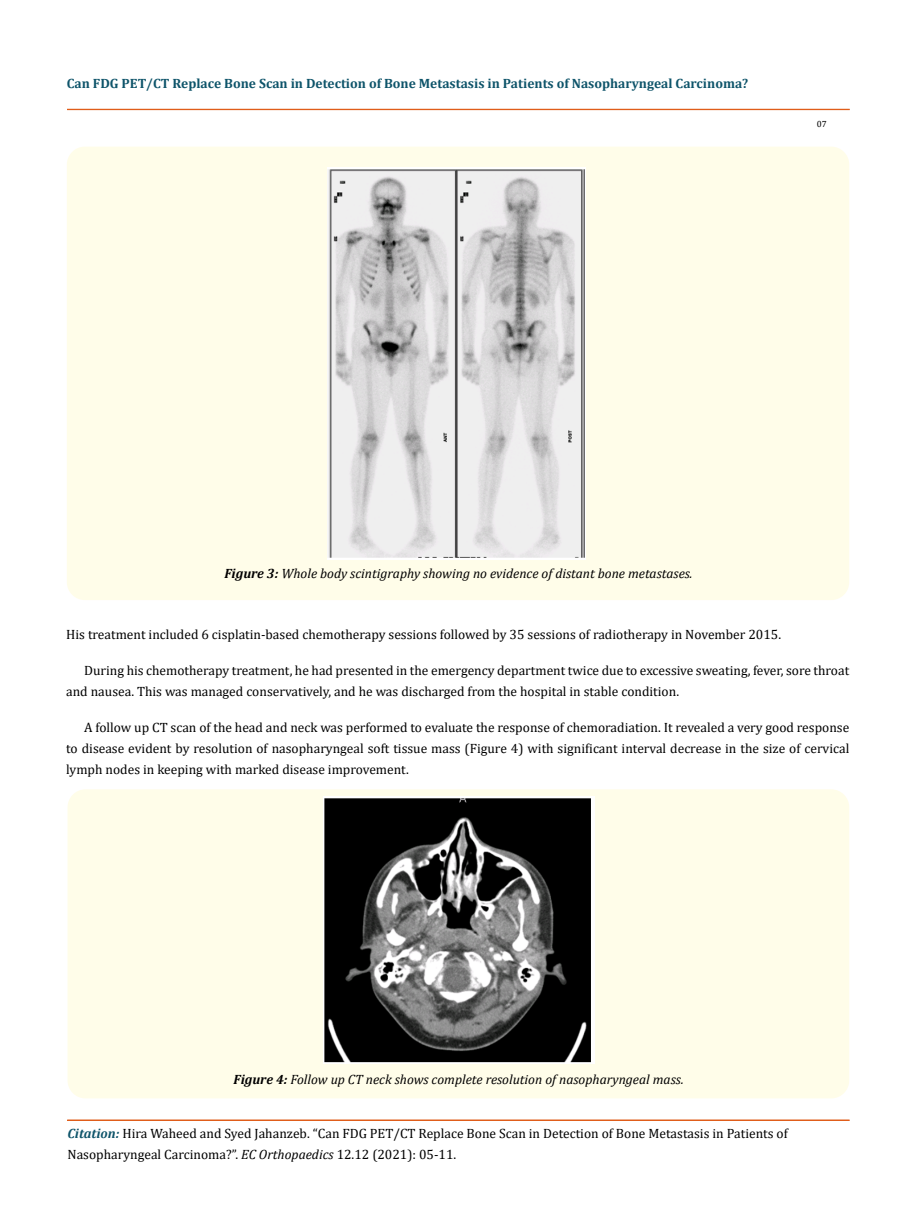
<style>
.page{position:relative;width:917px;height:1226px;background:#fff}
.page>*{position:absolute;margin:0;border:0;box-sizing:border-box;transform-origin:0 0}
.t1{font:13.5px/21px "Cambria";color:#000}
.t2{font:italic 13.5px "Cambria";color:#000}
.t3{font:700 13.5px "Cambria";color:#0e546a}
.t4{font:9px "Cambria";color:#000}
.s1{font-weight:700}
.s2{font-weight:700;font-style:italic;color:#0e546a}
.s3{font-style:italic}
</style>
<div class="page">
<div style="left:67px;top:109px;width:782px;height:1px;border:1px solid #e05d1a"></div>
<div style="left:67px;top:1120px;width:782px;height:1px;border:1px solid #e05d1a"></div>
<div style="left:67px;top:147px;width:782px;height:453px;background:#fffde9;border-radius:18px"></div>
<img style="left:327px;top:168px;width:258px;height:391px">
<div style="left:68px;top:789px;width:781px;height:309px;background:#fffde9;border-radius:18px"></div>
<img style="left:323px;top:796px;width:272px;height:268px">
<p class="t3" style="left:67px;top:74px;width:683px">Can FDG PET/CT Replace Bone Scan in Detection of Bone Metastasis in Patients of Nasopharyngeal Carcinoma?</p>
<p class="t4" style="left:816px;top:118px;width:11px">07</p>
<p class="t2" style="left:224px;top:564px;width:469px"><span class="s1">Figure 3:</span> Whole body scintigraphy showing no evidence of distant bone metastases.</p>
<p class="t1" style="left:66px;top:624px;width:716px">His treatment included 6 cisplatin-based chemotherapy sessions followed by 35 sessions of radiotherapy in November 2015.</p>
<p class="t1" style="left:66px;top:660px;width:784px;text-indent:18px">During his chemotherapy treatment, he had presented in the emergency department twice due to excessive sweating, fever, sore throat and nausea. This was managed conservatively, and he was discharged from the hospital in stable condition.</p>
<p class="t1" style="left:66px;top:717px;width:784px;text-align:justify;text-indent:18px">A follow up CT scan of the head and neck was performed to evaluate the response of chemoradiation. It revealed a very good response to disease evident by resolution of nasopharyngeal soft tissue mass (Figure 4) with significant interval decrease in the size of cervical lymph nodes in keeping with marked disease improvement.</p>
<p class="t2" style="left:233px;top:1070px;width:451px"><span class="s1">Figure 4:</span> Follow up CT neck shows complete resolution of nasopharyngeal mass.</p>
<p class="t1" style="left:68px;top:1122px;width:721px"><span class="s2">Citation:</span> Hira Waheed and Syed Jahanzeb. “Can FDG PET/CT Replace Bone Scan in Detection of Bone Metastasis in Patients of<br>Nasopharyngeal Carcinoma?”. <span class="s3">EC Orthopaedics</span> 12.12 (2021): 05-11.</p>
</div>
